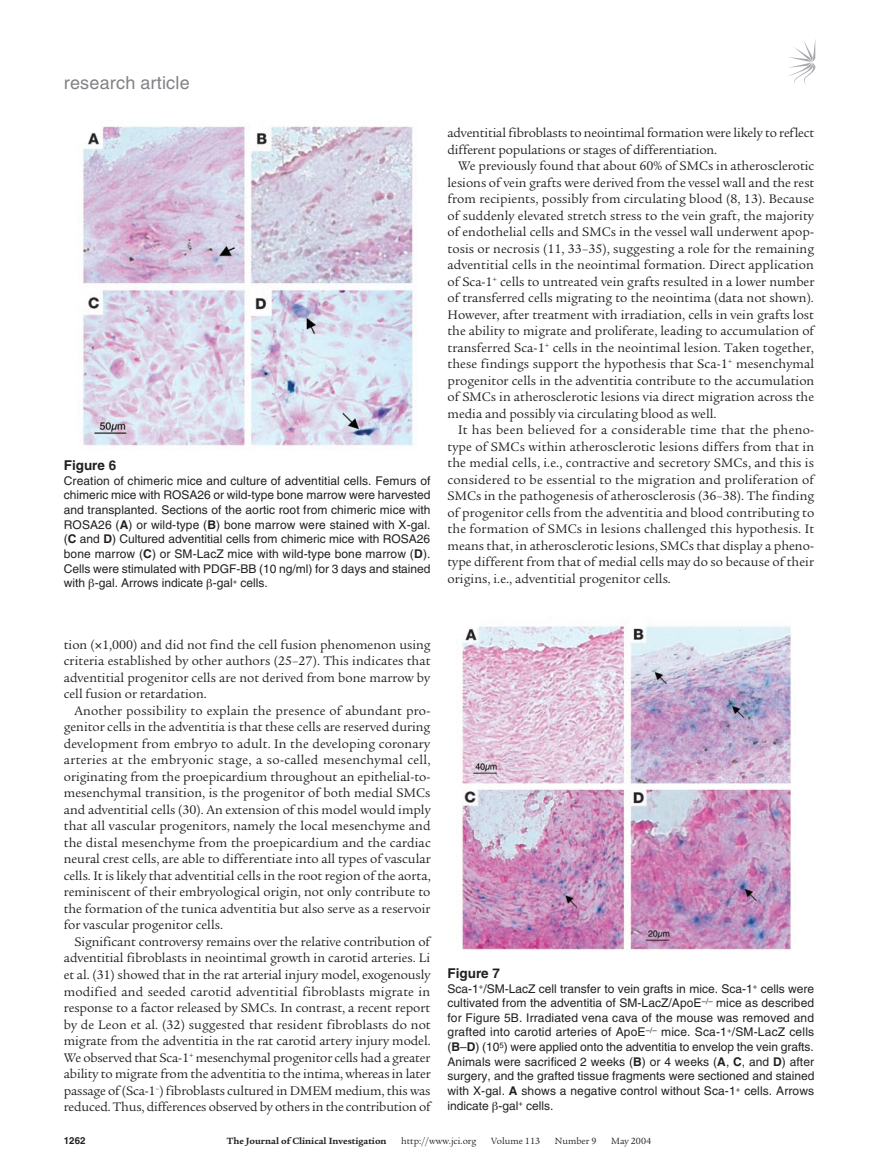
<style>
.page{position:relative;width:878px;height:1174px;background:#fff}
.page>*{position:absolute;margin:0;border:0;box-sizing:border-box;transform-origin:0 0}
.t1{font:18px "Helvetica LT Std";letter-spacing:.01em;color:#808285}
.t2{font:13.5px/16.5px "Legacy Serif Std";color:#231f20;text-align:justify}
.t3{font:700 13.5px "Helvetica LT Std";color:#231f20}
.t4{font:12px/14.5px "Helvetica LT Std";color:#231f20;text-align:justify}
.t5{font:9.75px "Legacy Serif Std";color:#231f20}
.t6{font:700 9.75px "Legacy Serif Std";color:#231f20}
.t7{font:700 9.75px "Helvetica LT Std";color:#231f20}
.s1{font-weight:700}
</style>
<div class="page">
<svg style="left:789px;top:41px;width:26px;height:44px"></svg>
<img style="left:82px;top:126px;width:332px;height:320px">
<img style="left:462px;top:624px;width:329px;height:326px">
<h1 class="t1" style="left:64px;top:72px;width:127px">research article</h1>
<p class="t3" style="left:64px;top:457px;width:54px">Figure 6</p>
<p class="t4" style="left:64px;top:473px;width:368px">Creation of chimeric mice and culture of adventitial cells. Femurs of chimeric mice with ROSA26 or wild-type bone marrow were harvested and transplanted. Sections of the aortic root from chimeric mice with ROSA26 (<span class="s1">A</span>) or wild-type (<span class="s1">B</span>) bone marrow were stained with X-gal. (<span class="s1">C</span> and <span class="s1">D</span>) Cultured adventitial cells from chimeric mice with ROSA26 bone marrow (<span class="s1">C</span>) or SM-LacZ mice with wild-type bone marrow (<span class="s1">D</span>).<br>Cells were stimulated with PDGF-BB (10 ng/ml) for 3 days and stained with -gal. Arrows indicate -gal<sup>+</sup> cells.</p>
<p class="t2" style="left:447px;top:125px;width:368px">adventitial fibroblasts to neointimal formation were likely to reflect different populations or stages of differentiation.</p>
<p class="t2" style="left:447px;top:158px;width:368px;text-indent:11px">We previously found that about 60% of SMCs in atherosclerotic lesions of vein grafts were derived from the vessel wall and the rest from recipients, possibly from circulating blood (8, 13). Because of suddenly elevated stretch stress to the vein graft, the majority of endothelial cells and SMCs in the vessel wall underwent apop&shy;tosis or necrosis (11, 33–35), suggesting a role for the remaining adventitial cells in the neointimal formation. Direct application of Sca-1<sup>+</sup> cells to untreated vein grafts resulted in a lower number of transferred cells migrating to the neointima (data not shown).<br>However, after treatment with irradiation, cells in vein grafts lost the ability to migrate and proliferate, leading to accumulation of transferred Sca-1<sup>+</sup> cells in the neointimal lesion. Taken together, these findings support the hypothesis that Sca-1<sup>+</sup> mesenchymal progenitor cells in the adventitia contribute to the accumulation of SMCs in atherosclerotic lesions via direct migration across the media and possibly via circulating blood as well.</p>
<p class="t2" style="left:447px;top:422px;width:368px;text-indent:11px">It has been believed for a considerable time that the pheno&shy;type of SMCs within atherosclerotic lesions differs from that in the medial cells, i.e., contractive and secretory SMCs, and this is considered to be essential to the migration and proliferation of SMCs in the pathogenesis of atherosclerosis (36–38). The finding of progenitor cells from the adventitia and blood contributing to the formation of SMCs in lesions challenged this hypothesis. It means that, in atherosclerotic lesions, SMCs that display a pheno&shy;type different from that of medial cells may do so because of their origins, i.e., adventitial progenitor cells.</p>
<p class="t2" style="left:64px;top:636px;width:368px">tion ( 1,000) and did not find the cell fusion phenomenon using criteria established by other authors (25–27). This indicates that adventitial progenitor cells are not derived from bone marrow by cell fusion or retardation.</p>
<p class="t2" style="left:64px;top:702px;width:368px;text-indent:11px">Another possibility to explain the presence of abundant pro&shy;genitor cells in the adventitia is that these cells are reserved during development from embryo to adult. In the developing coronary arteries at the embryonic stage, a so-called mesenchymal cell, originating from the proepicardium throughout an epithelial-to&shy;mesenchymal transition, is the progenitor of both medial SMCs and adventitial cells (30). An extension of this model would imply that all vascular progenitors, namely the local mesenchyme and the distal mesenchyme from the proepicardium and the cardiac neural crest cells, are able to differentiate into all types of vascular cells. It is likely that adventitial cells in the root region of the aorta, reminiscent of their embryological origin, not only contribute to the formation of the tunica adventitia but also serve as a reservoir for vascular progenitor cells.</p>
<p class="t2" style="left:64px;top:933px;width:368px;text-indent:11px">Significant controversy remains over the relative contribution of adventitial fibroblasts in neointimal growth in carotid arteries. Li et al. (31) showed that in the rat arterial injury model, exogenously modified and seeded carotid adventitial fibroblasts migrate in response to a factor released by SMCs. In contrast, a recent report by de Leon et al. (32) suggested that resident fibroblasts do not migrate from the adventitia in the rat carotid artery injury model.<br>We observed that Sca-1<sup>+</sup> mesenchymal progenitor cells had a greater ability to migrate from the adventitia to the intima, whereas in later passage of (Sca-1<sup>–</sup>) fibroblasts cultured in DMEM medium, this was reduced. Thus, differences observed by others in the contribution of</p>
<p class="t3" style="left:447px;top:965px;width:54px">Figure 7</p>
<p class="t4" style="left:447px;top:981px;width:368px">Sca-1<sup>+</sup>/SM-LacZ cell transfer to vein grafts in mice. Sca-1<sup>+</sup> cells were cultivated from the adventitia of SM-LacZ/ApoE<sup>–/–</sup> mice as described for Figure 5B. Irradiated vena cava of the mouse was removed and grafted into carotid arteries of ApoE<sup>–/–</sup> mice. Sca-1<sup>+</sup>/SM-LacZ cells (<span class="s1">B</span>–<span class="s1">D</span>) (10<sup>5</sup>) were applied onto the adventitia to envelop the vein grafts.<br>Animals were sacrificed 2 weeks (<span class="s1">B</span>) or 4 weeks (<span class="s1">A</span>, <span class="s1">C</span>, and <span class="s1">D</span>) after surgery, and the grafted tissue fragments were sectioned and stained with X-gal. <span class="s1">A</span> shows a negative control without Sca-1<sup>+</sup> cells. Arrows indicate -gal<sup>+</sup> cells.</p>
<p class="t7" style="left:64px;top:1134px;width:23px">1262</p>
<p class="t6" style="left:227px;top:1135px;width:161px">The Journal of Clinical Investigation</p>
<p class="t5" style="left:401px;top:1135px;width:77px">http://www.jci.org</p>
<p class="t5" style="left:491px;top:1135px;width:50px">Volume 113</p>
<p class="t5" style="left:555px;top:1135px;width:43px">Number 9</p>
<p class="t5" style="left:611px;top:1135px;width:41px">May 2004</p>
</div>
